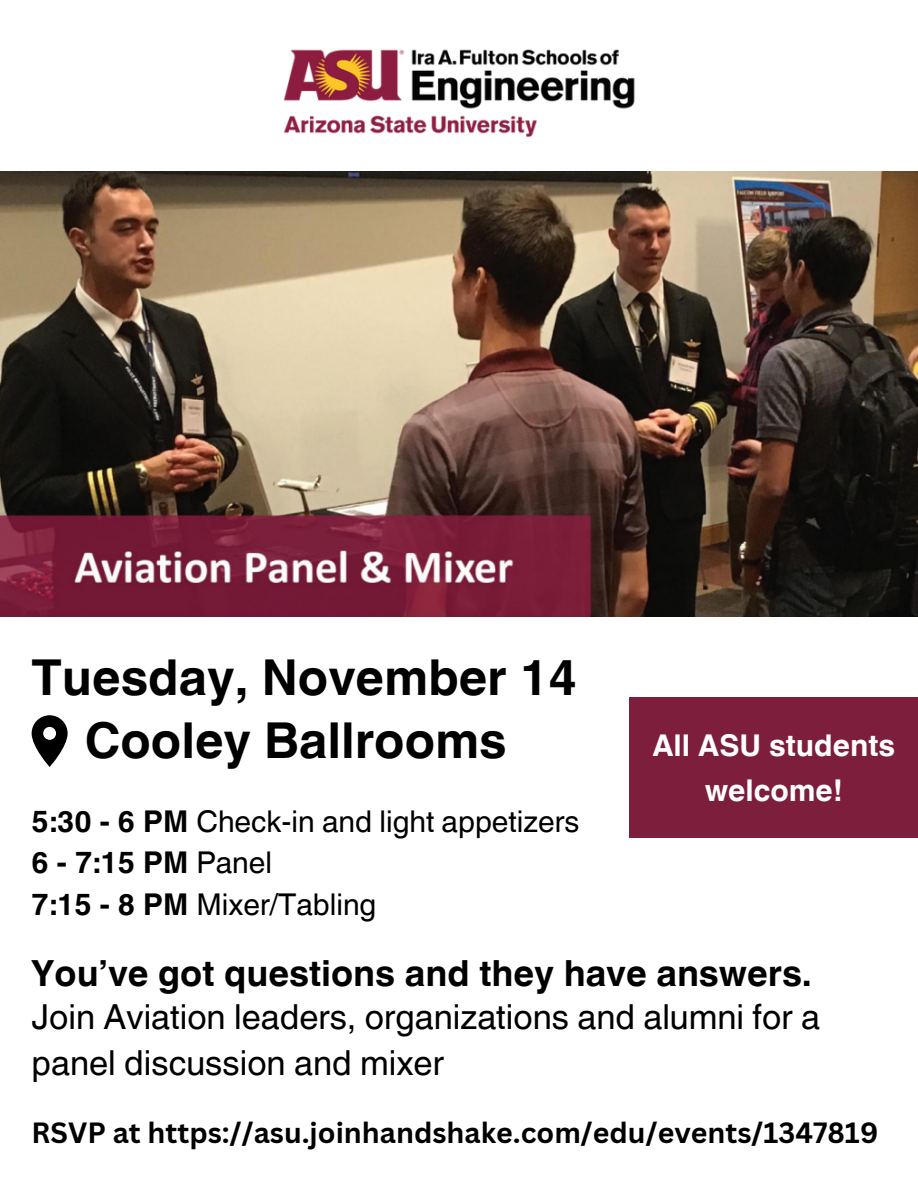
<style>
.page{position:relative;width:918px;height:1188px;background:#fff}
.page>*{position:absolute;margin:0;border:0;box-sizing:border-box;transform-origin:0 0}
.t1{font:700 49.5px "Helvetica World";color:#000}
.t2{font:700 36px "Helvetica World";color:#000}
.t3{font:34.5px/46.2px "Helvetica World";color:#000}
.t4{font:30px "Helvetica World";color:#000}
.t5{font:700 30px/45px "Helvetica World";color:#fff;text-align:center}
.t6{font:700 30px "Helvetica World";color:#000}
.t7{font:700 28.5px "Canva Sans";color:#000}
.s1{font-weight:700}
.s2{font-weight:400}
</style>
<div class="page">
<img style="left:283px;top:49px;width:352px;height:88px">
<img style="left:0;top:171px;width:918px;height:446px">
<div style="left:630px;top:697px;width:288px;height:140px;background:#7d1e3c"></div>
<svg style="left:32px;top:715px;width:36px;height:52px"></svg>
<p class="t1" style="left:32px;top:637px;width:547px">Tuesday, November 14</p>
<p class="t1" style="left:85px;top:700px;width:423px">Cooley Ballrooms</p>
<p class="t4" style="left:32px;top:803px;width:550px"><span class="s1">5:30 - 6 PM</span> Check-in and light appetizers</p>
<p class="t6" style="left:32px;top:838px;width:242px">6 - 7:15 PM <span class="s2">Panel</span></p>
<p class="t4" style="left:32px;top:887px;width:346px"><span class="s1">7:15 - 8 PM</span> Mixer/Tabling</p>
<p class="t5" style="left:652px;top:720px;width:244px">All ASU students welcome!</p>
<p class="t2" style="left:32px;top:944px;width:782px">You’ve got questions and they have answers.</p>
<p class="t3" style="left:32px;top:994px;width:790px">Join Aviation leaders, organizations and alumni for a panel discussion and mixer</p>
<p class="t7" style="left:32px;top:1112px;width:848px">RSVP at https://asu.joinhandshake.com/edu/events/1347819</p>
</div>
